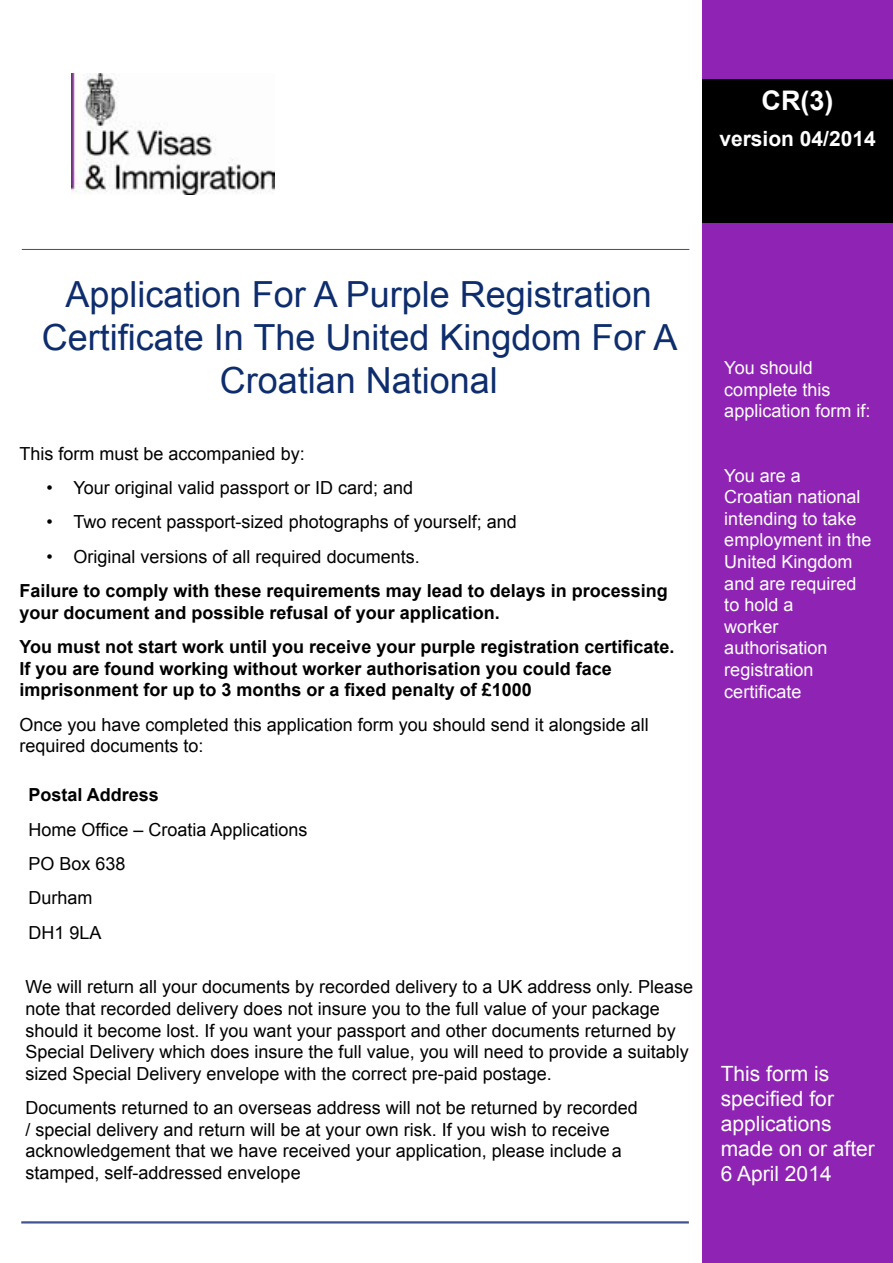
<style>
.page{position:relative;width:893px;height:1263px;background:#fff}
.page>*{position:absolute;margin:0;border:0;box-sizing:border-box;transform-origin:0 0}
.t1{font:36px/43.2px "Arial";color:#0e2d6d;text-align:center}
.t2{font:700 27px "Arial";color:#fff}
.t3{font:21px/25.2px "Arial";color:#fff}
.t4{font:700 21px "Arial";color:#fff}
.t5{font:18px/21.6px "Arial";color:#000}
.t6{font:700 18px/21.6px "Arial";color:#000}
.t7{font:18px/21.6px "Arial";color:#fff}
</style>
<div class="page">
<div style="left:703px;top:0;width:190px;height:1263px;background:#8f23b3"></div>
<hr style="left:22px;top:249px;width:667px;height:1px;background:#415491">
<hr style="left:21px;top:1221px;width:668px;height:2px;background:#415491">
<img style="left:72px;top:74px;width:202px;height:121px">
<div style="left:703px;top:79px;width:190px;height:144px;background:#000"></div>
<h2 class="t2" style="left:762px;top:83px;width:73px">CR(3)</h2>
<p class="t4" style="left:719px;top:125px;width:158px">version 04/2014</p>
<h1 class="t1" style="left:42px;top:273px;width:637px">Application For A Purple Registration<br>Certificate In The United Kingdom For A<br>Croatian National</h1>
<p class="t5" style="left:20px;top:443px;width:287px">This form must be accompanied by:</p>
<p class="t5" style="left:47px;top:477px;width:368px">• Your original valid passport or ID card; and</p>
<p class="t5" style="left:47px;top:511px;width:472px">• Two recent passport-sized photographs of yourself; and</p>
<p class="t5" style="left:47px;top:546px;width:375px">• Original versions of all required documents.</p>
<p class="t6" style="left:20px;top:581px;width:650px">Failure to comply with these requirements may lead to delays in processing your document and possible refusal of your application.</p>
<p class="t6" style="left:20px;top:636px;width:656px">You must not start work until you receive your purple registration certificate.<br>If you are found working without worker authorisation you could face imprisonment for up to 3 months or a fixed penalty of £1000</p>
<p class="t5" style="left:20px;top:714px;width:631px">Once you have completed this application form you should send it alongside all required documents to:</p>
<p class="t6" style="left:28px;top:785px;width:132px">Postal Address</p>
<p class="t5" style="left:28px;top:812px;width:281px;line-height:34.3px">Home Office – Croatia Applications<br>PO Box 638<br>Durham<br>DH1 9LA</p>
<p class="t5" style="left:26px;top:976px;width:669px">We will return all your documents by recorded delivery to a UK address only. Please note that recorded delivery does not insure you to the full value of your package should it become lost. If you want your passport and other documents returned by Special Delivery which does insure the full value, you will need to provide a suitably sized Special Delivery envelope with the correct pre-paid postage.</p>
<p class="t5" style="left:26px;top:1097px;width:614px">Documents returned to an overseas address will not be returned by recorded / special delivery and return will be at your own risk. If you wish to receive acknowledgement that we have received your application, please include a stamped, self-addressed envelope</p>
<p class="t7" style="left:724px;top:357px;width:148px">You should complete this application form if:</p>
<p class="t7" style="left:724px;top:465px;width:149px">You are a<br>Croatian national intending to take employment in the<br>United Kingdom and are required to hold a<br>worker authorisation registration certificate</p>
<p class="t3" style="left:721px;top:1061px;width:156px">This form is specified for applications made on or after<br>6 April 2014</p>
</div>
